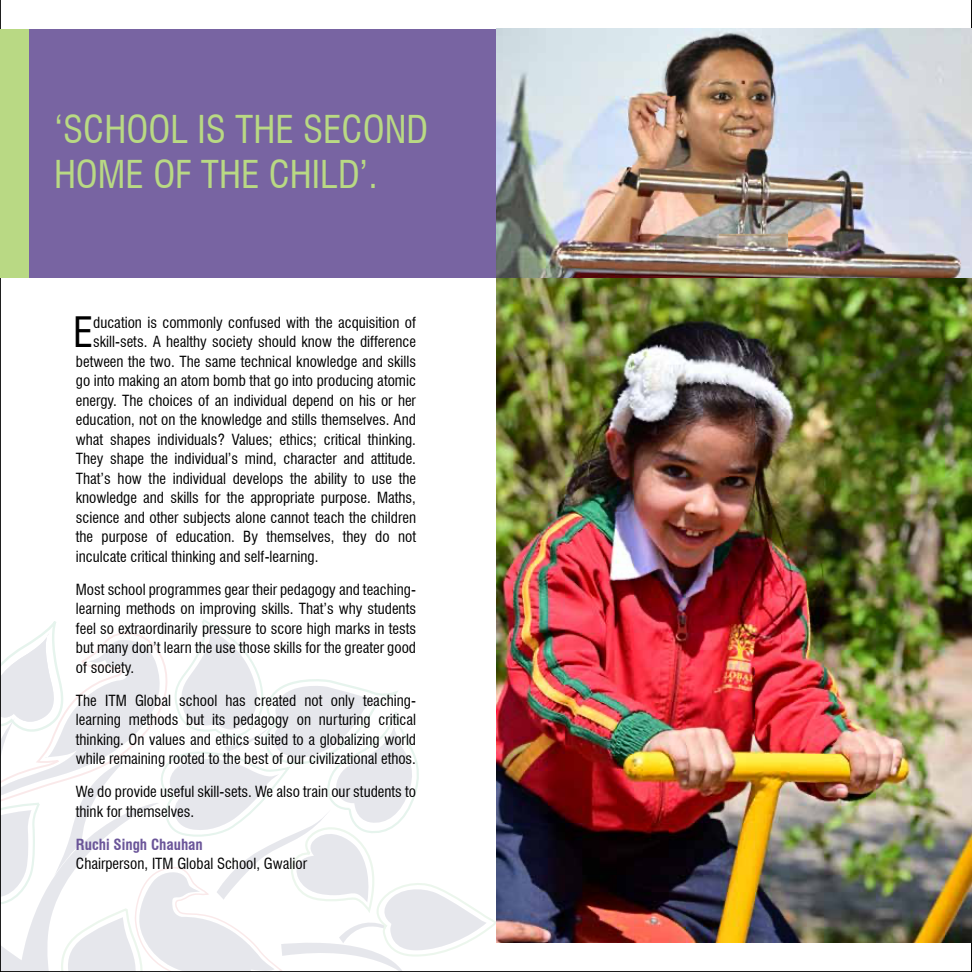
<style>
.page{position:relative;width:972px;height:972px;background:#fff}
.page>*{position:absolute;margin:0;border:0;box-sizing:border-box;transform-origin:0 0}
.t1{font:condensed 40.95px "Swiss 721 BT";color:#000}
.t2{font:condensed 37.5px/45px "Swiss 721 BT";color:#b9d984}
.t3{font:condensed 15px/19.5px "Swiss 721 BT";color:#000;text-align:justify}
.t4{font:700 condensed 15px "Swiss 721 BT";color:#6b5599}
</style>
<div class="page">
<svg style="left:0;top:620px;width:496px;height:352px"></svg>
<img style="left:496px;top:277px;width:476px;height:665px">
<img style="left:29px;top:29px;width:943px;height:248px">
<div style="left:0;top:29px;width:29px;height:248px;background:#b9d984"></div>
<h2 class="t2" style="left:54px;top:107px;width:376px">‘SCHOOL IS THE SECOND<br>HOME OF THE CHILD’.</h2>
<h1 class="t1" style="left:73px;top:308px;width:22px">E</h1>
<p class="t3" style="left:93px;top:313px;width:324px">ducation is commonly confused with the acquisition of</p>
<p class="t3" style="left:93px;top:332px;width:324px">skill-sets. A healthy society should know the difference</p>
<p class="t3" style="left:76px;top:352px;width:342px">between the two. The same technical knowledge and skills</p>
<p class="t3" style="left:76px;top:371px;width:342px">go into making an atom bomb that go into producing atomic</p>
<p class="t3" style="left:76px;top:391px;width:342px">energy. The choices of an individual depend on his or her</p>
<p class="t3" style="left:76px;top:410px;width:342px">education, not on the knowledge and stills themselves. And</p>
<p class="t3" style="left:76px;top:430px;width:342px">what shapes individuals? Values; ethics; critical thinking.</p>
<p class="t3" style="left:76px;top:449px;width:342px">They shape the individual’s mind, character and attitude.</p>
<p class="t3" style="left:76px;top:469px;width:342px">That’s how the individual develops the ability to use the</p>
<p class="t3" style="left:76px;top:488px;width:342px">knowledge and skills for the appropriate purpose. Maths,</p>
<p class="t3" style="left:76px;top:508px;width:342px">science and other subjects alone cannot teach the children</p>
<p class="t3" style="left:76px;top:527px;width:342px">the purpose of education. By themselves, they do not</p>
<p class="t3" style="left:76px;top:547px;width:244px">inculcate critical thinking and self-learning.</p>
<p class="t3" style="left:76px;top:580px;width:342px">Most school programmes gear their pedagogy and teaching&shy;learning methods on improving skills. That’s why students feel so extraordinarily pressure to score high marks in tests but many don’t learn the use those skills for the greater good of society.</p>
<p class="t3" style="left:76px;top:691px;width:342px">The ITM Global school has created not only teaching&shy;learning methods but its pedagogy on nurturing critical thinking. On values and ethics suited to a globalizing world while remaining rooted to the best of our civilizational ethos.</p>
<p class="t3" style="left:76px;top:782px;width:342px">We do provide useful skill-sets. We also train our students to think for themselves.</p>
<p class="t4" style="left:76px;top:835px;width:128px">Ruchi Singh Chauhan</p>
<p class="t3" style="left:76px;top:854px;width:233px">Chairperson, ITM Global School, Gwalior</p>
</div>
